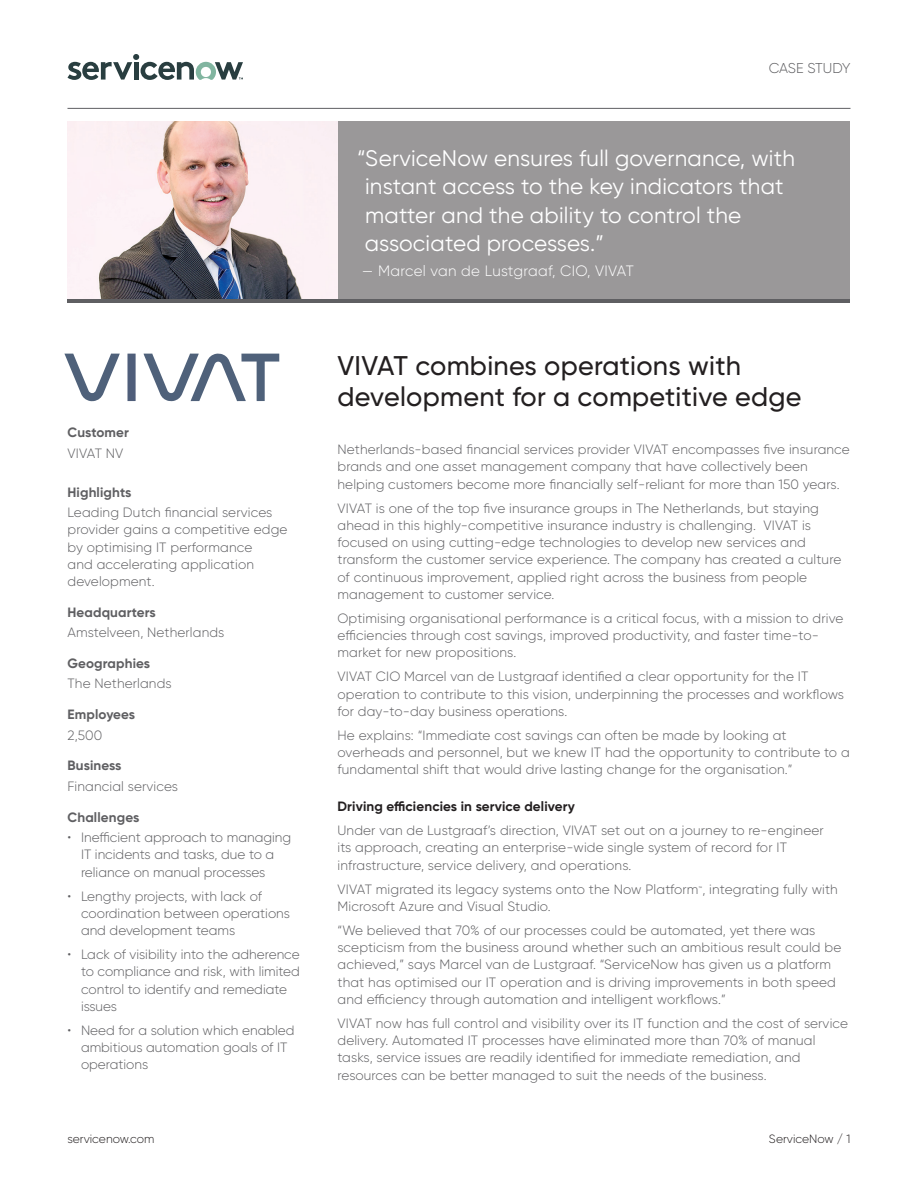
<style>
.page{position:relative;width:918px;height:1188px;background:#fff}
.page>*{position:absolute;margin:0;border:0;box-sizing:border-box;transform-origin:0 0}
.Headline_2{font:500 27px/31.5px "Gilroy";letter-spacing:.01em;color:#231f20}
.Pullquote_wht{font:22.5px/28.5px "Gilroy";letter-spacing:.01em;color:#fff}
.Pullquote_credit_wht{font:300 15px "Gilroy";letter-spacing:.02em;color:#fff}
.Page_header{font:300 14.25px "Gilroy";letter-spacing:-.01em;color:#5f5f62}
.t1{font:300 13.5px/17.2px "Gilroy";letter-spacing:.01em;color:#5f5f62}
.t2{font:700 13.5px "Gilroy";letter-spacing:.01em;color:#5f5f62}
.Subhead_2{font:700 13.5px "Gilroy";letter-spacing:.01em;color:#231f20}
.Page_footer_left{font:300 12px "Gilroy";color:#231f20}
.Page_footer_right{font:300 12px "Gilroy";color:#231f20}
.s1{font-size:7.8px}
</style>
<div class="page">
<div style="left:68px;top:122px;width:782px;height:181px;background:#9a9899"></div>
<img style="left:68px;top:122px;width:270px;height:177px">
<hr style="left:68px;top:299px;width:782px;height:4px;background:#5f5f62">
<svg style="left:65px;top:354px;width:55px;height:47px"></svg>
<svg style="left:144px;top:353px;width:135px;height:48px"></svg>
<svg style="left:127px;top:354px;width:9px;height:47px"></svg>
<svg style="left:68px;top:54px;width:175px;height:26px"></svg>
<hr style="left:68px;top:108px;width:782px;height:1px;background:#5f5f62">
<p class="Page_header" style="left:769px;top:59px;width:83px">CASE STUDY</p>
<p class="t2" style="left:68px;top:424px;width:63px">Customer</p>
<p class="t1" style="left:68px;top:444px;width:57px">VIVAT NV</p>
<p class="t2" style="left:68px;top:483px;width:65px">Highlights</p>
<p class="t1" style="left:68px;top:504px;width:222px">Leading Dutch financial services provider gains a competitive edge by optimising IT performance<br>and accelerating application development.</p>
<p class="t2" style="left:68px;top:604px;width:90px">Headquarters</p>
<p class="t1" style="left:68px;top:624px;width:159px">Amstelveen, Netherlands</p>
<p class="t2" style="left:68px;top:655px;width:84px">Geographies</p>
<p class="t1" style="left:68px;top:675px;width:106px">The Netherlands</p>
<p class="t2" style="left:68px;top:706px;width:69px">Employees</p>
<p class="t1" style="left:68px;top:726px;width:36px">2,500</p>
<p class="t2" style="left:68px;top:757px;width:56px">Business</p>
<p class="t1" style="left:68px;top:777px;width:112px">Financial services</p>
<p class="t2" style="left:68px;top:809px;width:73px">Challenges</p>
<p class="t1" style="left:81px;top:829px;width:212px;text-indent:-14px">• Inefficient approach to managing<br>IT incidents and tasks, due to a reliance on manual processes</p>
<p class="t1" style="left:81px;top:887px;width:211px;text-indent:-14px">• Lengthy projects, with lack of coordination between operations and development teams</p>
<p class="t1" style="left:81px;top:946px;width:220px;text-indent:-14px">• Lack of visibility into the adherence to compliance and risk, with limited control to identify and remediate issues</p>
<p class="t1" style="left:81px;top:1021px;width:215px;text-indent:-14px">• Need for a solution which enabled ambitious automation goals of IT operations</p>
<p class="Pullquote_wht" style="left:365px;top:144px;width:432px;text-indent:-8px">“ServiceNow ensures full governance, with instant access to the key indicators that matter and the ability to control the associated processes.”</p>
<p class="Pullquote_credit_wht" style="left:362px;top:261px;width:274px">— Marcel van de Lustgraaf, CIO, VIVAT</p>
<p class="Headline_2" style="left:338px;top:349px;width:466px">VIVAT combines operations with development for a competitive edge</p>
<p class="t1" style="left:338px;top:441px;width:514px">Netherlands-based financial services provider VIVAT encompasses five insurance brands and one asset management company that have collectively been helping customers become more financially self-reliant for more than 150 years.</p>
<p class="t1" style="left:338px;top:499px;width:505px">VIVAT is one of the top five insurance groups in The Netherlands, but staying ahead in this highly-competitive insurance industry is challenging. VIVAT is focused on using cutting-edge technologies to develop new services and transform the customer service experience. The company has created a culture of continuous improvement, applied right across the business from people management to customer service.</p>
<p class="t1" style="left:338px;top:609px;width:507px">Optimising organisational performance is a critical focus, with a mission to drive efficiencies through cost savings, improved productivity, and faster time-to&shy;market for new propositions.</p>
<p class="t1" style="left:338px;top:668px;width:508px">VIVAT CIO Marcel van de Lustgraaf identified a clear opportunity for the IT operation to contribute to this vision, underpinning the processes and workflows for day-to-day business operations.</p>
<p class="t1" style="left:338px;top:726px;width:514px">He explains: “Immediate cost savings can often be made by looking at overheads and personnel, but we knew IT had the opportunity to contribute to a fundamental shift that would drive lasting change for the organisation.”</p>
<p class="Subhead_2" style="left:338px;top:798px;width:239px">Driving efficiencies in service delivery</p>
<p class="t1" style="left:338px;top:822px;width:488px">Under van de Lustgraaf’s direction, VIVAT set out on a journey to re-engineer its approach, creating an enterprise-wide single system of record for IT infrastructure, service delivery, and operations.</p>
<p class="t1" style="left:338px;top:880px;width:502px">VIVAT migrated its legacy systems onto the Now Platform<span class="s1">™</span>, integrating fully with<br>Microsoft Azure and Visual Studio.</p>
<p class="t1" style="left:338px;top:921px;width:505px">“We believed that 70% of our processes could be automated, yet there was scepticism from the business around whether such an ambitious result could be achieved,” says Marcel van de Lustgraaf. “ServiceNow has given us a platform that has optimised our IT operation and is driving improvements in both speed and efficiency through automation and intelligent workflows.”</p>
<p class="t1" style="left:338px;top:1014px;width:512px">VIVAT now has full control and visibility over its IT function and the cost of service delivery. Automated IT processes have eliminated more than 70% of manual tasks, service issues are readily identified for immediate remediation, and resources can be better managed to suit the needs of the business.</p>
<p class="Page_footer_left" style="left:68px;top:1132px;width:88px">servicenow.com</p>
<p class="Page_footer_right" style="left:769px;top:1132px;width:83px">ServiceNow / 1</p>
</div>
